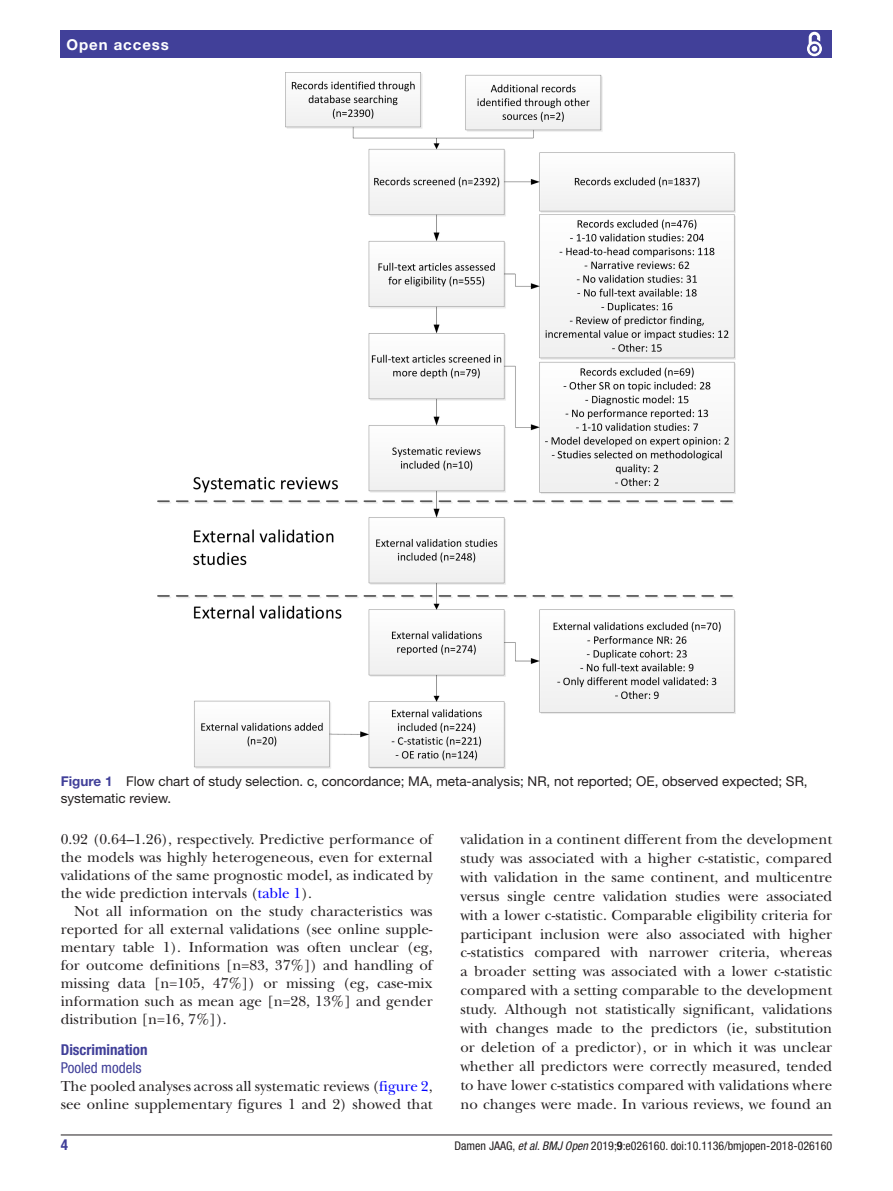
<style>
.page{position:relative;width:893px;height:1191px;background:#fff}
.page>*{position:absolute;margin:0;border:0;box-sizing:border-box;transform-origin:0 0}
.t1{font:15px/18.9px "New Baskerville";color:#231f20;text-align:justify}
.t2{font:700 condensed 15px "Helvetica Neue LT Std";color:#414099}
.t3{font:condensed 15px "Helvetica Neue LT Std";color:#414099}
.t4{font:700 15px "Helvetica Neue LT Std";letter-spacing:.065em;color:#fff}
.t5{font:13.5px/16.2px "Helvetica Neue LT Std";color:#231f20}
.t6{font:condensed 12px "Helvetica Neue LT Std";color:#231f20}
.s1{font-weight:700;color:#414099}
.s2{color:#00f}
.s3{font-style:italic}
.s4{font-weight:700}
</style>
<div class="page">
<hr style="left:61px;top:1134px;width:771px;height:1px;background:#231f20">
<div style="left:61px;top:31px;width:771px;height:27px;background:#414099"></div>
<svg style="left:807px;top:31px;width:15px;height:26px"></svg>
<img style="left:157px;top:73px;width:579px;height:695px">
<p class="t4" style="left:66px;top:35px;width:104px">Open access</p>
<p class="t5" style="left:61px;top:773px;width:748px"><span class="s1">Figure 1</span> Flow chart of study selection. c, concordance; MA, meta-analysis; NR, not reported; OE, observed expected; SR, systematic review.</p>
<p class="t1" style="left:61px;top:830px;width:373px;line-height:18px">0.92 (0.64–1.26), respectively. Predictive performance of the models was highly heterogeneous, even for external validations of the same prognostic model, as indicated by the wide prediction intervals (<span class="s2">table 1</span>).</p>
<p class="t1" style="left:61px;top:902px;width:373px;line-height:18px;text-indent:14px">Not all information on the study characteristics was reported for all external validations (see online supple&shy;mentary table 1). Information was often unclear (eg, for outcome definitions [n=83, 37%]) and handling of missing data [n=105, 47%]) or missing (eg, case-mix information such as mean age [n=28, 13%] and gender distribution [n=16, 7%]).</p>
<p class="t2" style="left:61px;top:1041px;width:88px">Discrimination</p>
<p class="t3" style="left:61px;top:1059px;width:82px">Pooled models</p>
<p class="t1" style="left:61px;top:1077px;width:373px;line-height:18px">The pooled analyses across all systematic reviews (<span class="s2">figure 2</span>, see online supplementary figures 1 and 2) showed that</p>
<p class="t1" style="left:460px;top:829px;width:373px">validation in a continent different from the development study was associated with a higher c-statistic, compared with validation in the same continent, and multicentre versus single centre validation studies were associated with a lower c-statistic. Comparable eligibility criteria for participant inclusion were also associated with higher c-statistics compared with narrower criteria, whereas a broader setting was associated with a lower c-statistic compared with a setting comparable to the development study. Although not statistically significant, validations with changes made to the predictors (ie, substitution or deletion of a predictor), or in which it was unclear whether all predictors were correctly measured, tended to have lower c-statistics compared with validations where no changes were made. In various reviews, we found an</p>
<p class="t2" style="left:61px;top:1135px;width:9px">4</p>
<p class="t6" style="left:455px;top:1138px;width:379px">Damen JAAG, <span class="s3">et al</span>. <span class="s3">BMJ Open</span> 2019;<span class="s4">9</span>:e026160. doi:10.1136/bmjopen-2018-026160</p>
</div>
